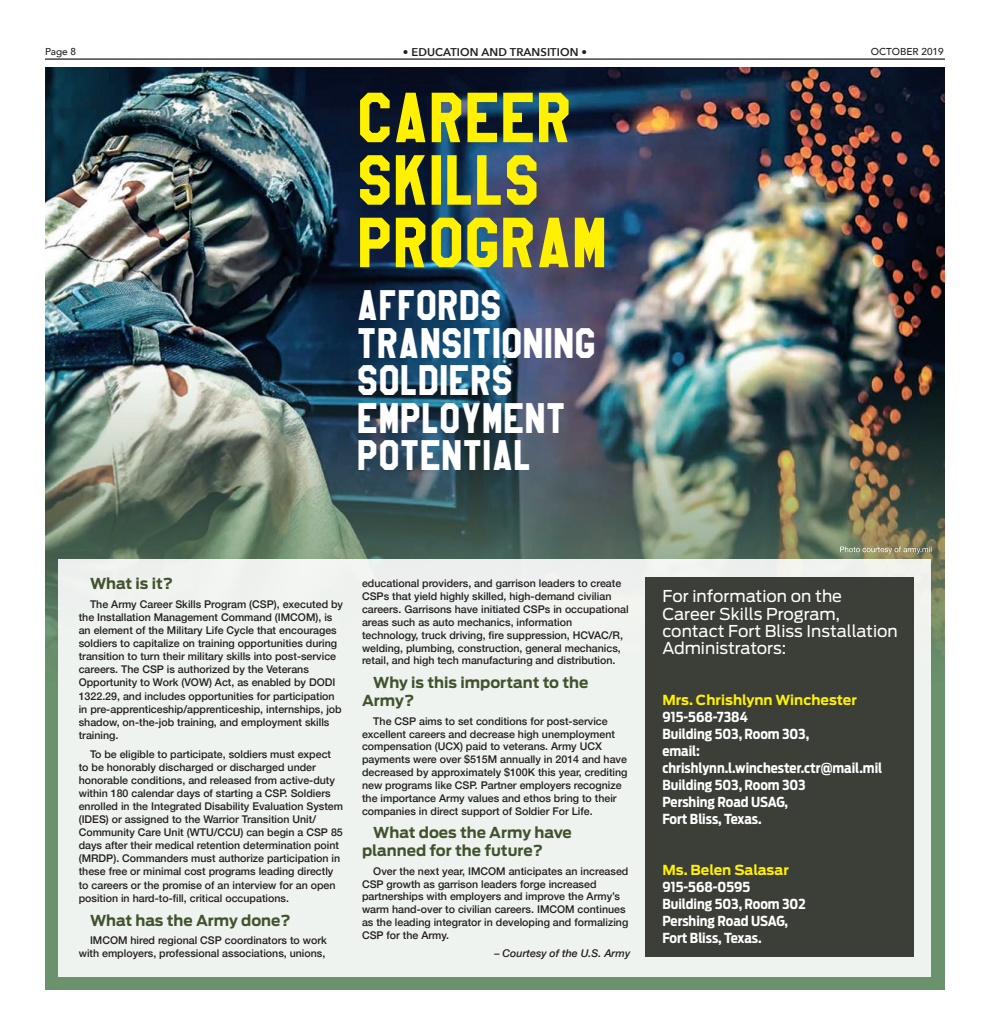
<style>
.page{position:relative;width:990px;height:1035px;background:#fff}
.page>*{position:absolute;margin:0;border:0;box-sizing:border-box;transform-origin:0 0}
.t1{font:62.5px/62.5px "High School USA Sans";color:#fff101}
.t2{font:37.5px/37.5px "High School USA Sans";color:#fff}
.t3{font:16.25px/17px "Ford Antenna";color:#fff}
.t4{font:700 15px/18.1px "Ford Antenna";color:#40532c}
.t5{font:700 13.75px/17px "Ford Antenna Cond";color:#fff}
.t6{font:700 13.75px "Ford Antenna";color:#fff101}
.t7{font:600 11.25px "Avenir Next";letter-spacing:.01em;color:#231f20}
.t8{font:500 10.62px/13.1px "Helvetica Neue";color:#231f20}
.t9{font:italic 500 10.62px "Helvetica Neue";color:#231f20}
.t10{font:500 10px "Avenir";color:#231f20}
.s1{font-family:"Ford Antenna";color:#fff101}
</style>
<div class="page">
<hr style="left:45px;top:58px;width:900px;height:2px;background:#231f20">
<img style="left:45px;top:67px;width:900px;height:923px">
<div style="left:58px;top:559px;width:874px;height:418px;background:#eff3f0"></div>
<div style="left:645px;top:577px;width:269px;height:380px;background:#3c3e38"></div>
<svg style="left:840px;top:547px;width:92px;height:7px"></svg>
<p class="t10" style="left:45px;top:43px;width:33px">Page 8</p>
<p class="t7" style="left:403px;top:42px;width:186px">• EDUCATION AND TRANSITION •</p>
<p class="t10" style="left:871px;top:43px;width:74px">OCTOBER 2019</p>
<p class="t1" style="left:357px;top:88px;width:252px">CAREER<br>SKILLS<br>PROGRAM</p>
<p class="t2" style="left:357px;top:288px;width:241px">AFFORDS<br>TRANSITIONING<br>SOLDIERS<br>EMPLOYMENT<br>POTENTIAL</p>
<p class="t4" style="left:90px;top:573px;width:85px">What is it?</p>
<p class="t8" style="left:79px;top:597px;width:266px;text-indent:11px">The Army Career Skills Program (CSP), executed by the Installation Management Command (IMCOM), is an element of the Military Life Cycle that encourages soldiers to capitalize on training opportunities during transition to turn their military skills into post-service careers. The CSP is authorized by the Veterans Opportunity to Work (VOW) Act, as enabled by DODI 1322.29, and includes opportunities for participation in pre-apprenticeship/apprenticeship, internships, job shadow, on-the-job training, and employment skills training.</p>
<p class="t8" style="left:79px;top:746px;width:266px;text-indent:11px">To be eligible to participate, soldiers must expect to be honorably discharged or discharged under honorable conditions, and released from active-duty within 180 calendar days of starting a CSP. Soldiers enrolled in the Integrated Disability Evaluation System (IDES) or assigned to the Warrior Transition Unit/ Community Care Unit (WTU/CCU) can begin a CSP 85 days after their medical retention determination point (MRDP). Commanders must authorize participation in these free or minimal cost programs leading directly to careers or the promise of an interview for an open position in hard-to-fill, critical occupations.</p>
<p class="t4" style="left:90px;top:910px;width:202px">What has the Army done?</p>
<p class="t8" style="left:79px;top:933px;width:250px;text-align:right">IMCOM hired regional CSP coordinators to work with employers, professional associations, unions,</p>
<p class="t8" style="left:362px;top:576px;width:268px">educational providers, and garrison leaders to create CSPs that yield highly skilled, high-demand civilian careers. Garrisons have initiated CSPs in occupational areas such as auto mechanics, information technology, truck driving, fire suppression, HCVAC/R, welding, plumbing, construction, general mechanics, retail, and high tech manufacturing and distribution.</p>
<p class="t4" style="left:362px;top:672px;width:228px;text-indent:11px">Why is this important to the<br>Army?</p>
<p class="t8" style="left:362px;top:714px;width:267px;text-indent:11px">The CSP aims to set conditions for post-service excellent careers and decrease high unemployment compensation (UCX) paid to veterans. Army UCX payments were over $515M annually in 2014 and have decreased by approximately $100K this year, crediting new programs like CSP. Partner employers recognize the importance Army values and ethos bring to their companies in direct support of Soldier For Life.</p>
<p class="t4" style="left:362px;top:822px;width:211px;text-indent:11px">What does the Army have planned for the future?</p>
<p class="t8" style="left:362px;top:864px;width:268px;text-indent:11px">Over the next year, IMCOM anticipates an increased CSP growth as garrison leaders forge increased partnerships with employers and improve the Army’s warm hand-over to civilian careers. IMCOM continues as the leading integrator in developing and formalizing CSP for the Army.</p>
<p class="t9" style="left:494px;top:945px;width:137px">– Courtesy of the U.S. Army</p>
<p class="t3" style="left:662px;top:586px;width:237px">For information on the<br>Career Skills Program, contact Fort Bliss Installation<br>Administrators:</p>
<p class="t5" style="left:662px;top:690px;width:221px"><span class="s1">Mrs. Chrishlynn Winchester<br></span>915-568-7384<br>Building 503, Room 303,<br>email: chrishlynn.l.winchester.ctr@mail.mil<br>Building 503, Room 303<br>Pershing Road USAG,<br>Fort Bliss, Texas.</p>
<p class="t6" style="left:662px;top:858px;width:128px">Ms. Belen Salasar</p>
<p class="t5" style="left:662px;top:877px;width:89px">915-568-0595</p>
<p class="t5" style="left:662px;top:894px;width:145px">Building 503, Room 302<br>Pershing Road USAG,<br>Fort Bliss, Texas.</p>
</div>
